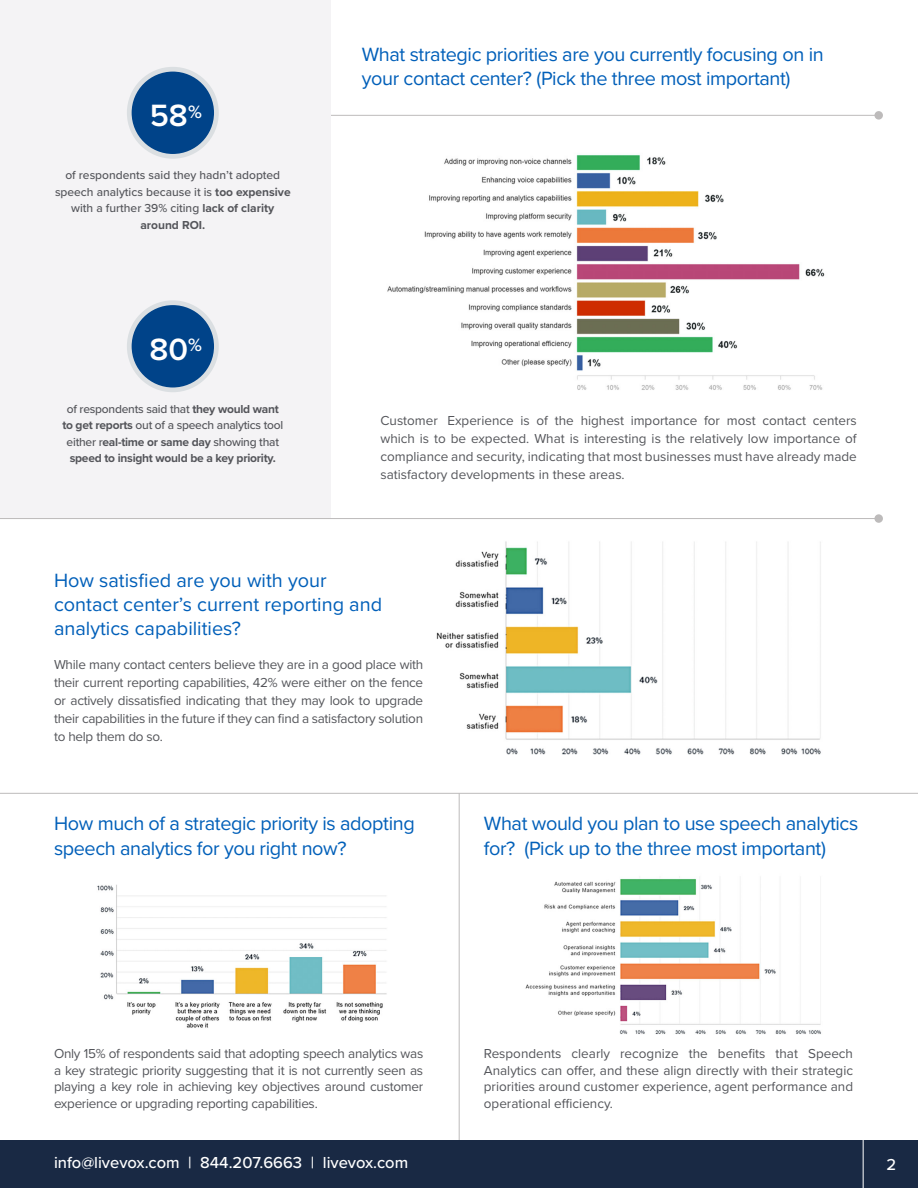
<style>
.page{position:relative;width:918px;height:1188px;background:#fff}
.page>*{position:absolute;margin:0;border:0;box-sizing:border-box;transform-origin:0 0}
.body{font:600 31.95px "Proxima Nova";color:#fff}
.t1{font:19.95px/24.3px "Proxima Nova";letter-spacing:-.02em;color:#005fb9}
.t2{font:19.95px/24.3px "Proxima Nova";color:#005fb9}
.t3{font:500 16.5px "Proxima Nova";color:#fff}
.bullet_text{font:13.5px/18px "Proxima Nova";letter-spacing:-.01em;color:#54555a;text-align:justify}
.bullet_text-2{font:700 12px/16.5px "Proxima Nova";letter-spacing:-.02em;color:#54555a;text-align:center}
.bullet_text-3{font:500 12px/16.5px "Proxima Nova";color:#54555a;text-align:center}
.s1{font-weight:700}
.s2{font-weight:500}
</style>
<div class="page">
<hr style="left:0;top:115px;width:878px;height:1px;background:#bdbbbb">
<div style="left:874px;top:111px;width:9px;height:9px;background:#bdbbbb;border-radius:50%"></div>
<div style="left:0;top:1140px;width:918px;height:48px;background:#192944"></div>
<hr style="left:863px;top:1140px;width:1px;height:48px;background:#fff">
<div style="left:0;top:0;width:330px;height:517px;background:#f4f3f5"></div>
<div style="left:129px;top:69px;width:87px;height:87px;background:#004389;border-radius:50%"></div>
<div style="left:127px;top:67px;width:92px;height:92px;border:5px solid #dbdfe2;border-radius:50%"></div>
<div style="left:129px;top:303px;width:87px;height:87px;background:#004389;border-radius:50%"></div>
<div style="left:127px;top:300px;width:92px;height:92px;border:5px solid #dbdfe2;border-radius:50%"></div>
<img style="left:387px;top:155px;width:438px;height:235px">
<img style="left:436px;top:541px;width:385px;height:214px">
<hr style="left:0;top:518px;width:878px;height:1px;background:#bdbbbb">
<div style="left:874px;top:514px;width:9px;height:9px;background:#bdbbbb;border-radius:50%"></div>
<hr style="left:459px;top:793px;width:1px;height:347px;background:#bdbbbb">
<hr style="left:0;top:793px;width:918px;height:1px;background:#bdbbbb">
<img style="left:97px;top:884px;width:290px;height:144px">
<img style="left:525px;top:876px;width:296px;height:158px">
<p class="body" style="left:150px;top:92px;width:54px">58<sup>%</sup></p>
<p class="bullet_text-3" style="left:55px;top:166px;width:237px">of respondents said they hadn’t adopted speech analytics because it is <span class="s1">too expensive </span>with a further 39% citing <span class="s1">lack of clarity around ROI.</span></p>
<p class="body" style="left:150px;top:325px;width:54px">80<sup>%</sup></p>
<p class="bullet_text-2" style="left:62px;top:400px;width:222px"><span class="s2">of respondents said that</span> they would want to get reports <span class="s2">out of a speech analytics tool either r</span>eal-time or same day <span class="s2">showing that </span>speed to insight would be a key priority.</p>
<p class="t1" style="left:362px;top:41px;width:463px">What strategic priorities are you currently focusing on in your contact center? (Pick the three most important)</p>
<p class="bullet_text" style="left:380px;top:411px;width:478px">Customer Experience is of the highest importance for most contact centers which is to be expected. What is interesting is the relatively low importance of compliance and security, indicating that most businesses must have already made satisfactory developments in these areas.</p>
<p class="t2" style="left:54px;top:567px;width:330px">How satisfied are you with your contact center’s current reporting and analytics capabilities?</p>
<p class="bullet_text" style="left:54px;top:655px;width:371px">While many contact centers believe they are in a good place with their current reporting capabilities, 42% were either on the fence or actively dissatisfied indicating that they may look to upgrade their capabilities in the future if they can find a satisfactory solution to help them do so.</p>
<p class="t1" style="left:54px;top:811px;width:362px">How much of a strategic priority is adopting speech analytics for you right now?</p>
<p class="t1" style="left:484px;top:811px;width:376px">What would you plan to use speech analytics for? (Pick up to the three most important)</p>
<p class="bullet_text" style="left:54px;top:1045px;width:371px;line-height:16.5px">Only 15% of respondents said that adopting speech analytics was a key strategic priority suggesting that it is not currently seen as playing a key role in achieving key objectives around customer experience or upgrading reporting capabilities.</p>
<p class="bullet_text" style="left:484px;top:1045px;width:371px;line-height:16.5px">Respondents clearly recognize the benefits that Speech Analytics can offer, and these align directly with their strategic priorities around customer experience, agent performance and operational efficiency.</p>
<p class="t3" style="left:54px;top:1150px;width:356px">info@livevox.com | 844.207.6663 | livevox.com</p>
<p class="t3" style="left:886px;top:1152px;width:11px">2</p>
</div>
